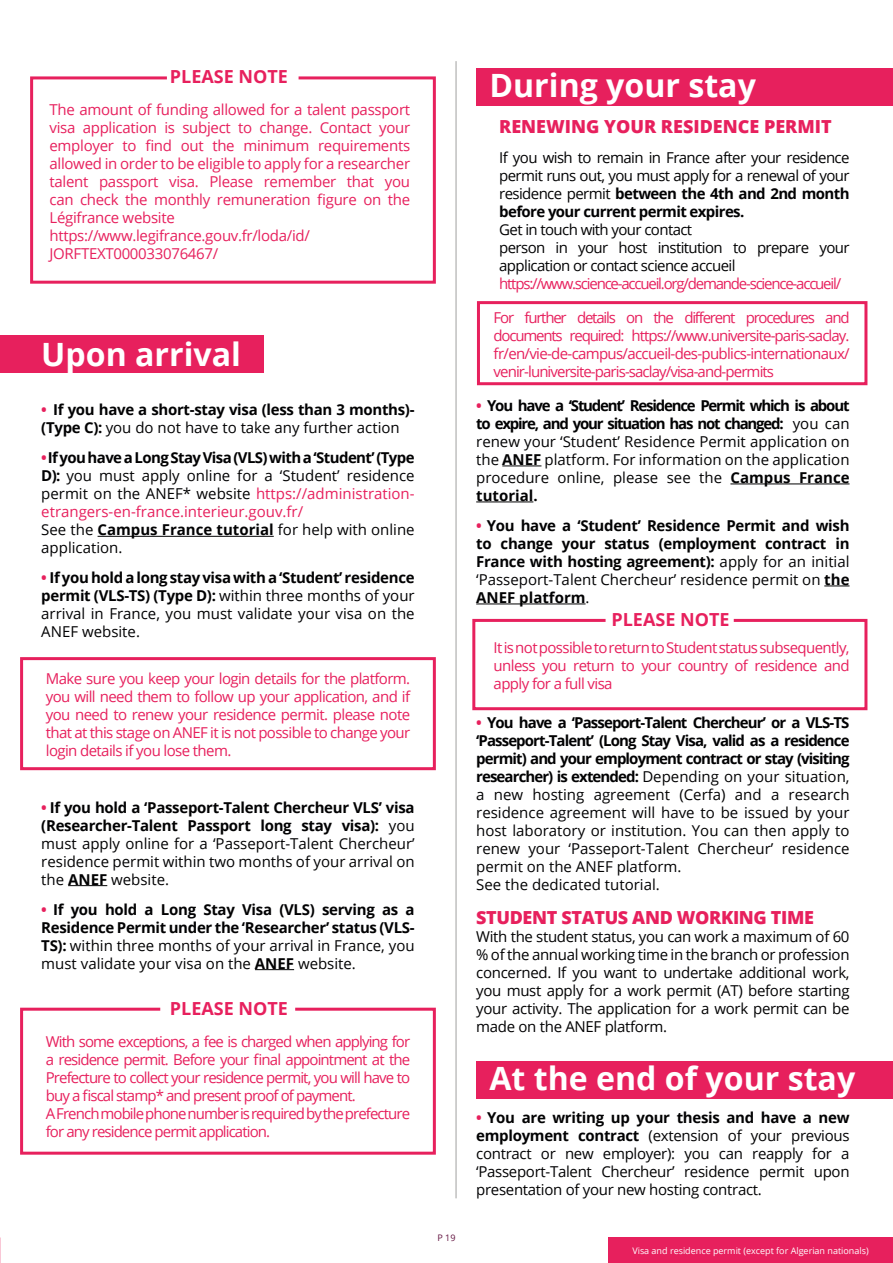
<style>
.page{position:relative;width:893px;height:1263px;background:#fff}
.page>*{position:absolute;margin:0;border:0;box-sizing:border-box;transform-origin:0 0}
.t1{font:700 32.1px "Open Sans";color:#fff}
.t2{font:700 18px "Open Sans";color:#e7205d}
.t3{font:800 18px "Open Sans";color:#e7205d}
.t4{font:800 18px "Open Sans";letter-spacing:-.02em;color:#e7205d}
.t5{font:15px/18px "Open Sans";color:#020203;text-align:justify}
.t6{font:15px/18px "Open Sans";letter-spacing:-.04em;color:#e7205d;text-align:justify}
.t7{font:700 15px/18px "Open Sans";letter-spacing:-.02em;color:#020203;text-align:justify}
.t8{font:15px/18px "Open Sans";letter-spacing:-.02em;color:#e7205d}
.t9{font:15px/18px "Open Sans";letter-spacing:-.06em;color:#e7205d}
.t10{font:15px/18px "Open Sans";letter-spacing:-.04em;color:#020203}
.t11{font:15px "Open Sans";letter-spacing:-.08em;color:#e7205d}
.t12{font:9px "Open Sans";color:#fff}
.t13{font:9px "Open Sans";color:#62123f}
.s1{color:#e7205d}
.s2{font-weight:400}
.s3{font-weight:700;color:#e7205d}
.s4{font-weight:700}
</style>
<div class="page">
<div style="left:0;top:335px;width:264px;height:38px;background:#e7205d"></div>
<div style="left:476px;top:1061px;width:417px;height:38px;background:#e7205d"></div>
<div style="left:476px;top:68px;width:417px;height:38px;background:#e7205d"></div>
<hr style="left:456px;top:61px;width:1px;height:1137px;background:#a0a09f">
<hr style="left:98px;top:536px;width:176px;height:1px;background:#020203">
<hr style="left:502px;top:466px;width:39px;height:1px;background:#020203">
<hr style="left:730px;top:484px;width:119px;height:1px;background:#020203">
<hr style="left:476px;top:502px;width:57px;height:1px;background:#020203">
<svg style="left:824px;top:586px;width:25px;height:1px"></svg>
<hr style="left:476px;top:604px;width:110px;height:1px;background:#020203">
<hr style="left:68px;top:885px;width:39px;height:1px;background:#020203">
<hr style="left:255px;top:969px;width:39px;height:1px;background:#020203">
<svg style="left:20px;top:657px;width:416px;height:114px"></svg>
<svg style="left:477px;top:301px;width:391px;height:85px"></svg>
<svg style="left:20px;top:1007px;width:416px;height:148px"></svg>
<svg style="left:30px;top:76px;width:406px;height:208px"></svg>
<svg style="left:472px;top:618px;width:396px;height:93px"></svg>
<div style="left:608px;top:1237px;width:285px;height:26px;background:#e7205d"></div>
<p class="t2" style="left:170px;top:64px;width:120px">PLEASE NOTE</p>
<p class="t8" style="left:50px;top:100px;width:362px">The amount of funding allowed for a talent passport visa application is subject to change. Contact your employer to find out the minimum requirements allowed in order to be eligible to apply for a researcher talent passport visa. Please remember that you can check the monthly remuneration figure on the Légifrance website https://www.legifrance.gouv.fr/loda/id/ JORFTEXT000033076467/</p>
<h1 class="t1" style="left:41px;top:332px;width:201px">Upon arrival</h1>
<p class="t7" style="left:41px;top:400px;width:375px"><span class="s1">•</span> If you have a short-stay visa (less than 3 months)- (Type C): <span class="s2">you do not have to take any further action</span></p>
<p class="t5" style="left:41px;top:448px;width:375px;text-align:left"><span class="s3">•</span><span class="s4">If you have a Long Stay Visa (VLS) with a ‘Student’ (Type D):</span> you must apply online for a ‘Student’ residence permit on the ANEF* website <span class="s1">https://administration&shy;etrangers-en-france.interieur.gouv.fr/<br></span>See the <span class="s4">Campus France tutorial</span> for help with online application.</p>
<p class="t5" style="left:41px;top:568px;width:375px"><span class="s3">•</span> <span class="s4">If you hold a long stay visa with a ‘Student’ residence permit (VLS-TS) (Type D):</span> within three months of your arrival in France, you must validate your visa on the ANEF website.</p>
<p class="t6" style="left:46px;top:669px;width:366px">Make sure you keep your login details for the platform. you will need them to follow up your application, and if you need to renew your residence permit. please note that at this stage on ANEF it is not possible to change your login details if you lose them.</p>
<p class="t5" style="left:41px;top:798px;width:375px"><span class="s3">•</span> <span class="s4">If you hold a ‘Passeport-Talent Chercheur VLS’ visa (Researcher-Talent Passport long stay visa):</span> you must apply online for a ‘Passeport-Talent Chercheur’ residence permit within two months of your arrival on the <span class="s4">ANEF</span> website.</p>
<p class="t7" style="left:41px;top:900px;width:375px"><span class="s1">•</span> If you hold a Long Stay Visa (VLS) serving as a Residence Permit under the ‘Researcher’ status (VLS-TS): <span class="s2">within three months of your arrival in France, you must validate your visa on the</span> ANEF <span class="s2">website.</span></p>
<p class="t2" style="left:170px;top:995px;width:120px">PLEASE NOTE</p>
<p class="t9" style="left:46px;top:1032px;width:366px">With some exceptions, a fee is charged when applying for a residence permit. Before your final appointment at the Prefecture to collect your residence permit, you will have to buy a fiscal stamp* and present proof of payment.<br>A French mobile phone number is required by the prefecture for any residence permit application.</p>
<p class="t13" style="left:437px;top:1231px;width:20px">P 19</p>
<h1 class="t1" style="left:489px;top:63px;width:268px">During your stay</h1>
<p class="t3" style="left:499px;top:113px;width:334px">RENEWING YOUR RESIDENCE PERMIT</p>
<p class="t5" style="left:499px;top:148px;width:352px">If you wish to remain in France after your residence permit runs out, you must apply for a renewal of your residence permit <span class="s4">between the 4th and 2nd month before your current permit expires.</span></p>
<p class="t10" style="left:499px;top:220px;width:352px">Get in touch with your contact<br>person in your host institution to prepare your application or contact science accueil</p>
<p class="t11" style="left:499px;top:273px;width:343px">https://www.science-accueil.org/demande-science-accueil/</p>
<p class="t6" style="left:494px;top:308px;width:358px">For further details on the different procedures and documents required: https://www.universite-paris-saclay. fr/en/vie-de-campus/accueil-des-publics-internationaux/ venir-luniversite-paris-saclay/visa-and-permits</p>
<p class="t5" style="left:476px;top:396px;width:375px"><span class="s3">•</span> <span class="s4">You have a ‘Student’ Residence Permit which is about to expire, and your situation has not changed:</span> you can renew your ‘Student’ Residence Permit application on the <span class="s4">ANEF</span> platform. For information on the application procedure online, please see the <span class="s4">Campus France tutorial.</span></p>
<p class="t7" style="left:476px;top:516px;width:375px"><span class="s1">•</span> You have a ‘Student’ Residence Permit and wish to change your status (employment contract in France with hosting agreement): <span class="s2">apply for an initial ‘Passeport-Talent Chercheur’ residence permit on</span> the ANEF platform<span class="s2">.</span></p>
<p class="t2" style="left:611px;top:606px;width:120px">PLEASE NOTE</p>
<p class="t6" style="left:494px;top:638px;width:357px">It is not possible to return to Student status subsequently, unless you return to your country of residence and apply for a full visa</p>
<p class="t5" style="left:476px;top:713px;width:375px;text-align:left"><span class="s3">•</span> <span class="s4">You have a ‘Passeport-Talent Chercheur’ or a VLS-TS ‘Passeport-Talent’ (Long Stay Visa, valid as a residence permit) and your employment contract or stay (visiting researcher) is extended:</span> Depending on your situation, a new hosting agreement (Cerfa) and a research residence agreement will have to be issued by your host laboratory or institution. You can then apply to renew your ‘Passeport-Talent Chercheur’ residence permit on the ANEF platform.<br>See the dedicated tutorial.</p>
<p class="t4" style="left:476px;top:903px;width:339px">STUDENT STATUS AND WORKING TIME</p>
<p class="t5" style="left:476px;top:927px;width:375px">With the student status, you can work a maximum of 60 % of the annual working time in the branch or profession concerned. If you want to undertake additional work, you must apply for a work permit (AT) before starting your activity. The application for a work permit can be made on the ANEF platform.</p>
<h1 class="t1" style="left:489px;top:1056px;width:367px">At the end of your stay</h1>
<p class="t5" style="left:476px;top:1108px;width:375px"><span class="s3">•</span> <span class="s4">You are writing up your thesis and have a new employment contract</span> (extension of your previous contract or new employer): you can reapply for a ‘Passeport-Talent Chercheur’ residence permit upon presentation of your new hosting contract.</p>
<p class="t12" style="left:632px;top:1244px;width:238px">Visa and residence permit (except for Algerian nationals)</p>
</div>
